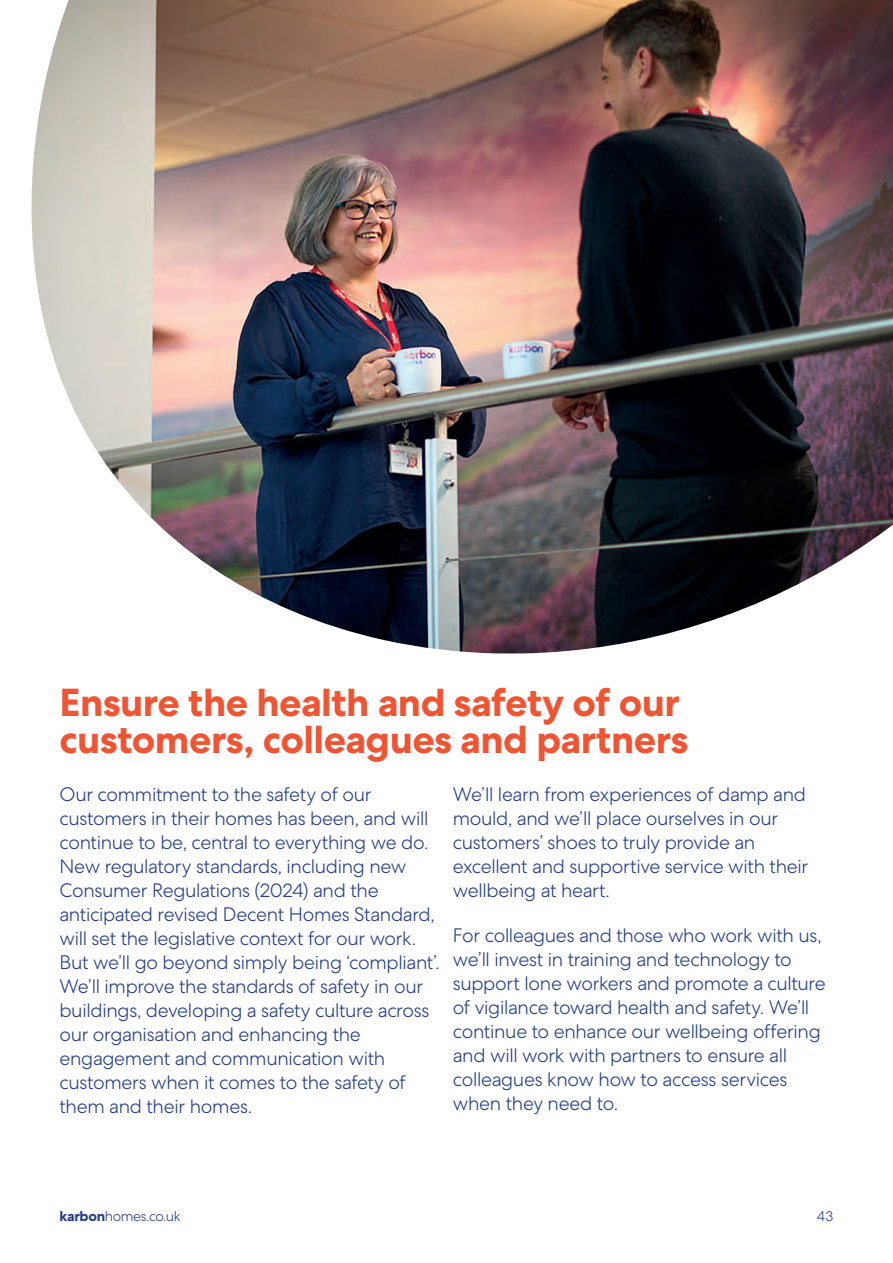
<style>
.page{position:relative;width:893px;height:1263px;background:#fff}
.page>*{position:absolute;margin:0;border:0;box-sizing:border-box;transform-origin:0 0}
.t1{font:700 39px/37.5px "Centra No 2";letter-spacing:-.01em;color:#f05432}
.t2{font:300 19.5px/24px "Centra No 2";letter-spacing:-.015em;color:#243e8c}
.t3{font:300 14.25px "Centra No 2";letter-spacing:-.025em;color:#243e8c}
.s1{font-weight:700}
</style>
<div class="page">
<img style="left:31px;top:0;width:862px;height:653px">
<h1 class="t1" style="left:59px;top:684px;width:630px">Ensure the health and safety of our customers, colleagues and partners</h1>
<p class="t2" style="left:59px;top:782px;width:382px">Our commitment to the safety of our customers in their homes has been, and will continue to be, central to everything we do.<br>New regulatory standards, including new Consumer Regulations (2024) and the anticipated revised Decent Homes Standard, will set the legislative context for our work.<br>But we’ll go beyond simply being ‘compliant’.<br>We’ll improve the standards of safety in our buildings, developing a safety culture across our organisation and enhancing the engagement and communication with customers when it comes to the safety of them and their homes.</p>
<p class="t2" style="left:453px;top:782px;width:357px">We’ll learn from experiences of damp and mould, and we’ll place ourselves in our customers’ shoes to truly provide an excellent and supportive service with their wellbeing at heart.</p>
<p class="t2" style="left:453px;top:923px;width:374px">For colleagues and those who work with us, we’ll invest in training and technology to support lone workers and promote a culture of vigilance toward health and safety. We’ll continue to enhance our wellbeing offering and will work with partners to ensure all colleagues know how to access services when they need to.</p>
<p class="t3" style="left:60px;top:1208px;width:123px"><span class="s1">karbon</span>homes.co.uk</p>
<p class="t3" style="left:817px;top:1208px;width:18px">43</p>
</div>
